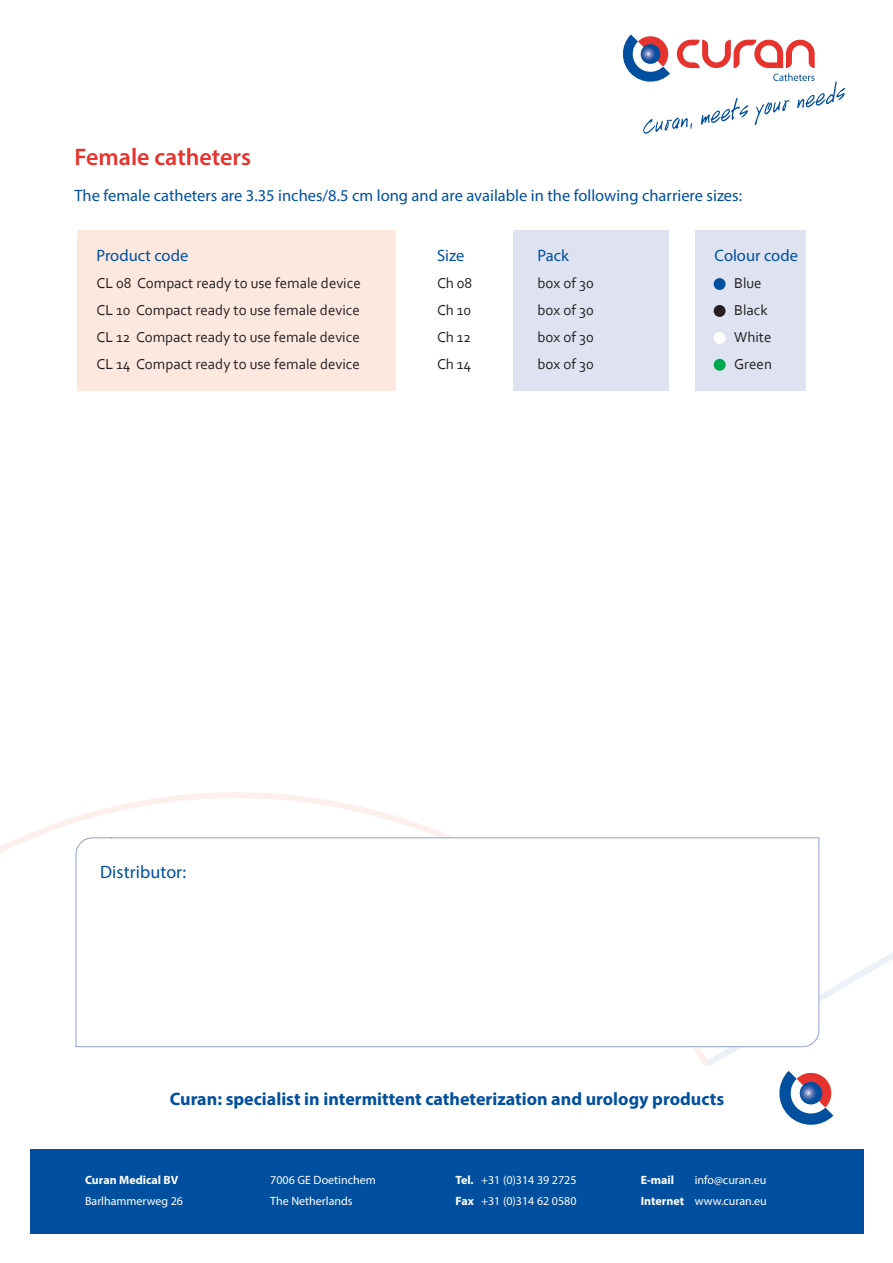
<style>
.page{position:relative;width:893px;height:1263px;background:#fff}
.page>*{position:absolute;margin:0;border:0;box-sizing:border-box;transform-origin:0 0}
.t1{font:600 24px "Myriad Pro";color:#e7332d}
.t2{font:700 18px "Myriad Pro";color:#014f9e}
.t3{font:18px "Myriad Pro";letter-spacing:.005em;color:#014f9e}
.t4{font:16.5px "Myriad Pro";color:#014f9e}
.t5{font:15px "Corbel";color:#231f20}
.t6{font:12px/21px "Myriad Pro";color:#fff}
.t7{font:700 12px "Myriad Pro";color:#fff}
.s1{font-weight:700}
</style>
<div class="page">
<svg style="left:623px;top:34px;width:222px;height:100px"></svg>
<svg style="left:714px;top:904px;width:179px;height:212px"></svg>
<svg style="left:0;top:792px;width:714px;height:274px"></svg>
<div style="left:30px;top:1149px;width:834px;height:85px;background:#014f9e"></div>
<svg style="left:779px;top:1071px;width:54px;height:54px"></svg>
<svg style="left:76px;top:837px;width:743px;height:210px"></svg>
<div style="left:77px;top:231px;width:318px;height:160px;background:#fce8df"></div>
<div style="left:514px;top:231px;width:155px;height:160px;background:#dfe3f1"></div>
<div style="left:695px;top:231px;width:110px;height:160px;background:#dfe3f1"></div>
<div style="left:714px;top:305px;width:12px;height:12px;background:#231f20;border-radius:50%"></div>
<div style="left:714px;top:332px;width:12px;height:12px;background:#fff;border-radius:50%"></div>
<div style="left:714px;top:841px;width:12px;height:12px;background:#fff;border-radius:50%"></div>
<div style="left:714px;top:359px;width:12px;height:12px;background:#00a54f;border-radius:50%"></div>
<div style="left:714px;top:278px;width:12px;height:12px;background:#014f9e;border-radius:50%"></div>
<h1 class="t1" style="left:75px;top:141px;width:178px">Female catheters</h1>
<p class="t4" style="left:75px;top:185px;width:669px">The female catheters are 3.35 inches/8.5 cm long and are available in the following charriere sizes:</p>
<p class="t4" style="left:97px;top:245px;width:93px">Product code</p>
<p class="t4" style="left:437px;top:245px;width:29px">Size</p>
<p class="t4" style="left:538px;top:245px;width:33px">Pack</p>
<p class="t4" style="left:715px;top:245px;width:85px">Colour code</p>
<p class="t5" style="left:97px;top:273px;width:266px">CL 08 Compact ready to use female device</p>
<p class="t5" style="left:437px;top:273px;width:37px">Ch 08</p>
<p class="t5" style="left:538px;top:273px;width:58px">box of 30</p>
<p class="t5" style="left:734px;top:273px;width:29px">Blue</p>
<p class="t5" style="left:97px;top:300px;width:265px">CL 10 Compact ready to use female device</p>
<p class="t5" style="left:437px;top:300px;width:36px">Ch 10</p>
<p class="t5" style="left:538px;top:300px;width:58px">box of 30</p>
<p class="t5" style="left:734px;top:300px;width:35px">Black</p>
<p class="t5" style="left:97px;top:327px;width:265px">CL 12 Compact ready to use female device</p>
<p class="t5" style="left:437px;top:327px;width:36px">Ch 12</p>
<p class="t5" style="left:538px;top:327px;width:58px">box of 30</p>
<p class="t5" style="left:734px;top:327px;width:39px">White</p>
<p class="t5" style="left:97px;top:354px;width:265px">CL 14 Compact ready to use female device</p>
<p class="t5" style="left:437px;top:354px;width:36px">Ch 14</p>
<p class="t5" style="left:538px;top:354px;width:58px">box of 30</p>
<p class="t5" style="left:734px;top:354px;width:39px">Green</p>
<p class="t3" style="left:100px;top:861px;width:88px">Distributor:</p>
<p class="t2" style="left:170px;top:1087px;width:556px">Curan: specialist in intermittent catheterization and urology products</p>
<p class="t7" style="left:85px;top:1172px;width:95px">Curan Medical BV</p>
<p class="t6" style="left:85px;top:1190px;width:100px">Barlhammerweg 26</p>
<p class="t6" style="left:270px;top:1169px;width:107px">7006 GE Doetinchem<br>The Netherlands</p>
<p class="t6" style="left:455px;top:1169px;width:122px"><span class="s1">Tel.</span> +31 (0)314 39 2725<br><span class="s1">Fax</span> +31 (0)314 62 0580</p>
<p class="t7" style="left:641px;top:1172px;width:35px">E-mail</p>
<p class="t6" style="left:641px;top:1169px;width:128px;text-align:right">info@curan.eu<br><span class="s1">Internet</span> www.curan.eu</p>
</div>
